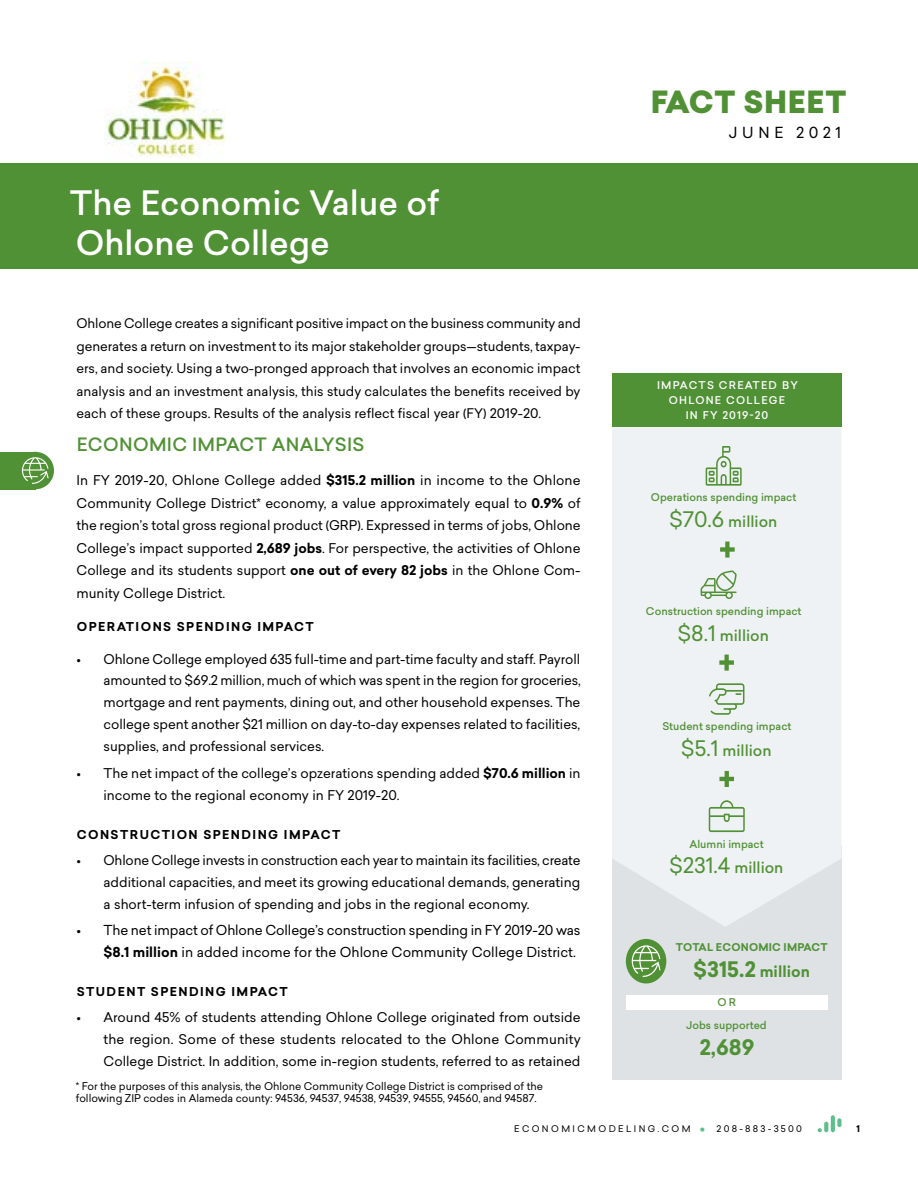
<style>
.page{position:relative;width:918px;height:1188px;background:#fff}
.page>*{position:absolute;margin:0;border:0;box-sizing:border-box;transform-origin:0 0}
.t1{font:500 33px/39.6px "Sailec";color:#fff}
.t2{font:900 30px "Sailec";letter-spacing:.02em;color:#519136}
.t3{font:700 21px "Sailec";color:#519136}
.t4{font:500 18px "Sailec";letter-spacing:.02em;color:#519136}
.t5{font:500 15px "Sailec";color:#519136}
.t6{font:700 15px "Sailec";color:#519136}
.t7{font:15px "Sailec";letter-spacing:.31em;color:#000}
.t8{font:13.5px/21.8px "Sailec";letter-spacing:-.01em;color:#000}
.t9{font:13.2px/21.8px "Sailec";color:#000;text-align:justify}
.t10{font:13.05px/22.5px "Sailec";color:#000;text-align:justify}
.t11{font:700 12px "Sailec";letter-spacing:.12em;color:#000}
.t12{font:10.5px/12.6px "Sailec";color:#000}
.t13{font:500 10.5px "Sailec";color:#519136}
.t14{font:500 10.5px/15px "Sailec";letter-spacing:.12em;color:#fff;text-align:center}
.t15{font:700 10.5px "Sailec";letter-spacing:.02em;color:#519136}
.t16{font:9px "Sailec";letter-spacing:.27em;color:#000}
.t17{font:700 9px "Sailec";color:#000}
.s1{font-weight:700}
.s2{font-weight:400;font-size:21px}
.s3{font-size:21px}
.s4{font-size:17.25px;color:#5dbf8c}
</style>
<div class="page">
<svg style="left:824px;top:1122px;width:4px;height:10px"></svg>
<hr style="left:831px;top:1115px;width:4px;height:17px;background:#5ebf8c;border-radius:2px">
<svg style="left:818px;top:1128px;width:4px;height:4px"></svg>
<svg style="left:837px;top:1118px;width:4px;height:9px"></svg>
<img style="left:105px;top:61px;width:121px;height:96px">
<div style="left:0;top:163px;width:918px;height:105px;background:#519136"></div>
<div style="left:0;top:452px;width:35px;height:37px;background:#519136"></div>
<div style="left:16px;top:452px;width:38px;height:37px;background:#519136;border-radius:50%"></div>
<svg style="left:22px;top:457px;width:27px;height:27px"></svg>
<div style="left:612px;top:374px;width:230px;height:53px;background:#519136"></div>
<div style="left:612px;top:845px;width:230px;height:235px;background:#dee2e4"></div>
<svg style="left:612px;top:427px;width:229px;height:500px;fill:#eff2f4"></svg>
<svg style="left:720px;top:542px;width:15px;height:16px"></svg>
<svg style="left:719px;top:771px;width:15px;height:16px"></svg>
<div style="left:626px;top:995px;width:202px;height:15px;background:#fff"></div>
<div style="left:626px;top:939px;width:40px;height:44px;background:#519136;border-radius:50%"></div>
<svg style="left:632px;top:945px;width:29px;height:32px"></svg>
<svg style="left:706px;top:446px;width:36px;height:40px"></svg>
<svg style="left:709px;top:683px;width:35px;height:32px"></svg>
<svg style="left:709px;top:800px;width:36px;height:32px"></svg>
<svg style="left:701px;top:570px;width:36px;height:29px"></svg>
<svg style="left:719px;top:655px;width:15px;height:16px"></svg>
<p class="t1" style="left:70px;top:183px;width:371px">The Economic Value of<br>Ohlone College</p>
<h1 class="t2" style="left:651px;top:80px;width:197px">FACT SHEET</h1>
<p class="t7" style="left:729px;top:122px;width:114px">JUNE 2021</p>
<p class="t10" style="left:76px;top:312px;width:506px">Ohlone College creates a signifcant positive impact on the business community and generates a return on investment to its major stakeholder groups—students, taxpay&shy;ers, and society. Using a two-pronged approach that involves an economic impact analysis and an investment analysis, this study calculates the benefts received by each of these groups. Results of the analysis reflect fscal year (FY) 2019-20.</p>
<h2 class="t4" style="left:77px;top:432px;width:289px">ECONOMIC IMPACT ANALYSIS</h2>
<p class="t9" style="left:76px;top:469px;width:506px;line-height:22.5px">In FY 2019-20, Ohlone College added <span class="s1">$315.2 million</span> in income to the Ohlone Community College District* economy, a value approximately equal to <span class="s1">0.9%</span> of the region’s total gross regional product (GRP). Expressed in terms of jobs, Ohlone College’s impact supported <span class="s1">2,689 jobs</span>. For perspective, the activities of Ohlone College and its students support <span class="s1">one out of every 82 jobs</span> in the Ohlone Com&shy;munity College District.</p>
<p class="t11" style="left:77px;top:618px;width:239px">OPERATIONS SPENDING IMPACT</p>
<p class="t9" style="left:104px;top:648px;width:479px;text-indent:-27px">• Ohlone College employed 635 full-time and part-time faculty and staff. Payroll amounted to $69.2 million, much of which was spent in the region for groceries, mortgage and rent payments, dining out, and other household expenses. The college spent another $21 million on day-to-day expenses related to facilities, supplies, and professional services.</p>
<p class="t9" style="left:104px;top:761px;width:479px;line-height:22.5px;text-indent:-27px">• The net impact of the college’s opzerations spending added <span class="s1">$70.6 million</span> in income to the regional economy in FY 2019-20.</p>
<p class="t11" style="left:77px;top:826px;width:265px">CONSTRUCTION SPENDING IMPACT</p>
<p class="t9" style="left:104px;top:850px;width:479px;text-indent:-27px">• Ohlone College invests in construction each year to maintain its facilities, create additional capacities, and meet its growing educational demands, generating a short-term infusion of spending and jobs in the regional economy.</p>
<p class="t8" style="left:104px;top:919px;width:479px;text-indent:-27px">• The net impact of Ohlone College’s construction spending in FY 2019-20 was <span class="s1">$8.1 million</span> in added income for the Ohlone Community College District.</p>
<p class="t11" style="left:77px;top:983px;width:213px">STUDENT SPENDING IMPACT</p>
<p class="t9" style="left:104px;top:1006px;width:479px;text-indent:-27px">• Around 45% of students attending Ohlone College originated from outside the region. Some of these students relocated to the Ohlone Community College District. In addition, some in-region students, referred to as retained</p>
<p class="t12" style="left:76px;top:1079px;width:469px">* For the purposes of this analysis, the Ohlone Community College District is comprised of the following ZIP codes in Alameda county: 94536, 94537, 94538, 94539, 94555, 94560, and 94587.</p>
<p class="t14" style="left:657px;top:378px;width:142px">IMPACTS CREATED BY<br>OHLONE COLLEGE<br>IN FY 2019-20</p>
<p class="t13" style="left:651px;top:490px;width:147px">Operations spending impact</p>
<p class="t5" style="left:669px;top:511px;width:110px"><span class="s2">$70.6</span> million</p>
<p class="t13" style="left:646px;top:604px;width:157px">Construction spending impact</p>
<p class="t5" style="left:677px;top:625px;width:93px"><span class="s2">$8.1</span> million</p>
<p class="t13" style="left:662px;top:719px;width:131px">Student spending impact</p>
<p class="t5" style="left:681px;top:740px;width:92px"><span class="s2">$5.1</span> million</p>
<p class="t13" style="left:689px;top:836px;width:76px">Alumni impact</p>
<p class="t5" style="left:669px;top:857px;width:116px"><span class="s2">$231.4</span> million</p>
<p class="t15" style="left:676px;top:940px;width:153px">TOTAL ECONOMIC IMPACT</p>
<p class="t6" style="left:693px;top:961px;width:118px"><span class="s3">$315.2</span> million</p>
<p class="t13" style="left:718px;top:995px;width:20px">OR</p>
<p class="t13" style="left:686px;top:1018px;width:82px">Jobs supported</p>
<p class="t3" style="left:700px;top:1032px;width:56px">2,689</p>
<p class="t16" style="left:514px;top:1123px;width:289px">ECONOMICMODELING.COM <span class="s4">•</span> 208-883-3500</p>
<p class="t17" style="left:856px;top:1123px;width:5px">1</p>
</div>
